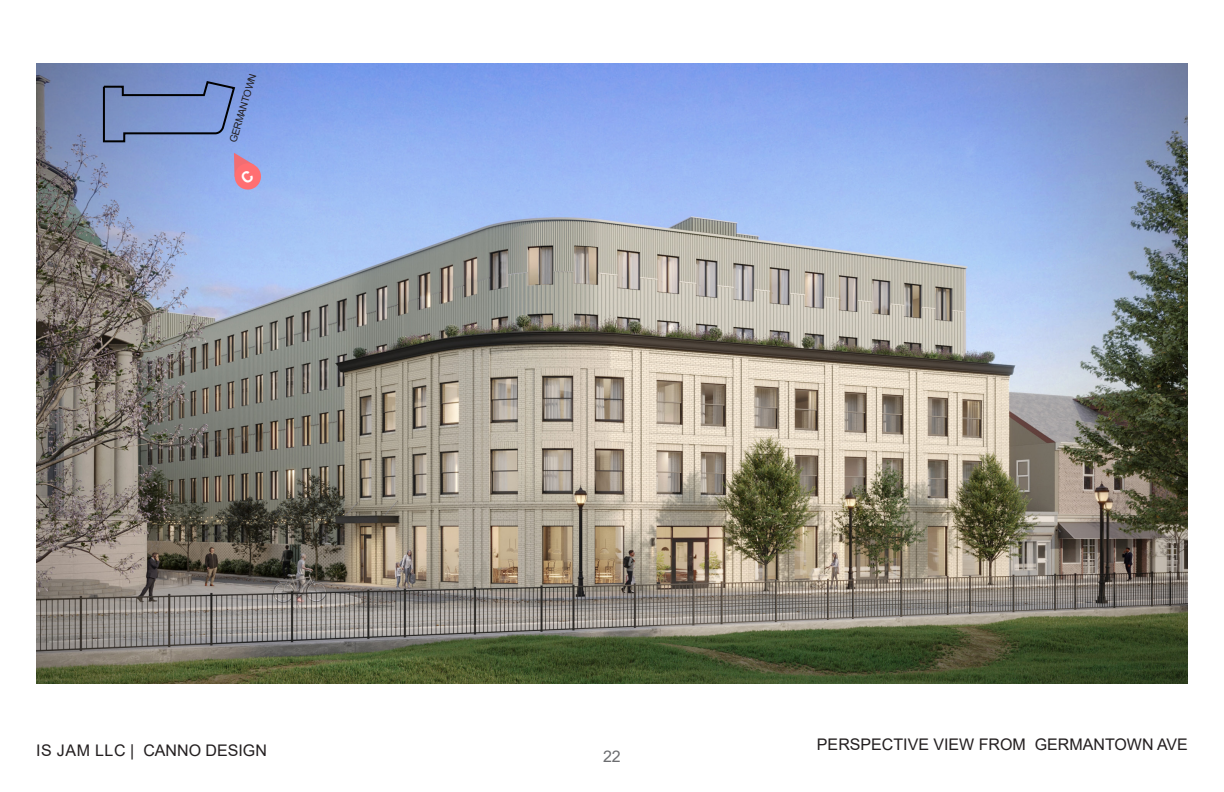
<style>
.page{position:relative;width:1224px;height:792px;background:#fff}
.page>*{position:absolute;margin:0;border:0;box-sizing:border-box;transform-origin:0 0}
.t1{font:16px "Arial";color:#231f20}
.t2{font:16px "Arial";color:#6c6d70}
.t3{font:10px "Arial";color:#231f20}
</style>
<div class="page">
<img style="left:37px;top:63px;width:1150px;height:621px">
<svg style="left:102px;top:80px;width:134px;height:63px;background:#728ac0"></svg>
<svg style="left:234px;top:153px;width:29px;height:38px"></svg>
<p class="t3" style="left:226px;top:140px;width:73px;rotate:-73deg">GERMANTOWN</p>
<p class="t1" style="left:36px;top:739px;width:232px">IS JAM LLC | CANNO DESIGN</p>
<p class="t2" style="left:603px;top:745px;width:19px">22</p>
<p class="t1" style="left:817px;top:733px;width:373px">PERSPECTIVE VIEW FROM GERMANTOWN AVE</p>
</div>
